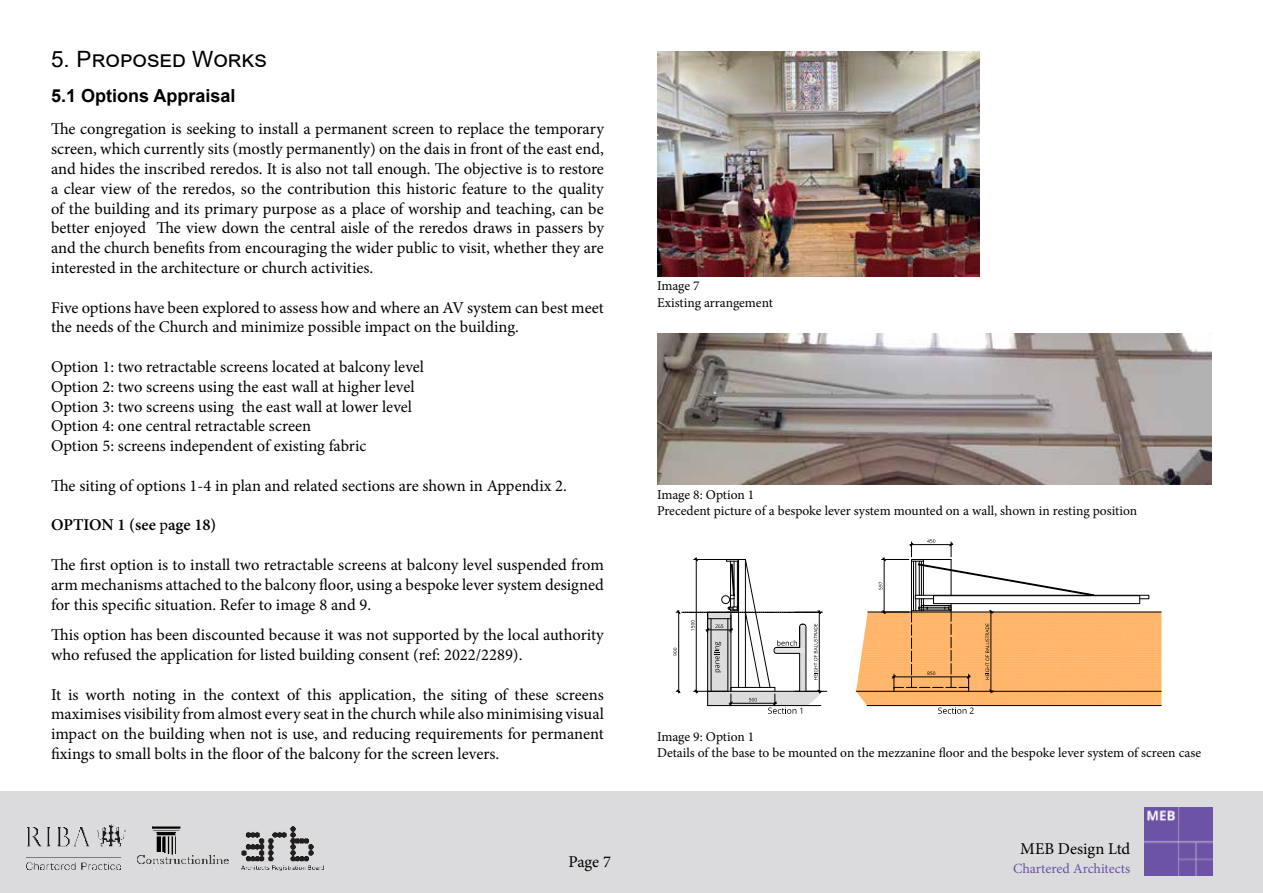
<style>
.page{position:relative;width:1263px;height:893px;background:#fff}
.page>*{position:absolute;margin:0;border:0;box-sizing:border-box;transform-origin:0 0}
.t1{font:22.5px "Arial";color:#000}
.t2{font:700 18px "Arial";color:#000}
.t3{font:16.5px/19.8px "Minion Pro";color:#000;text-align:justify}
.t4{font:600 16.5px "Minion Pro";color:#000}
.t5{font:14.1px "Minion Pro";letter-spacing:-.005em;color:#6c52a6}
.t6{font:13.5px/16.2px "Minion Pro";color:#000}
.s1{font-weight:400}
</style>
<div class="page">
<div style="left:0;top:791px;width:1263px;height:102px;background:#dbdadc"></div>
<img style="left:1144px;top:808px;width:68px;height:68px">
<img style="left:26px;top:824px;width:298px;height:47px">
<img style="left:657px;top:51px;width:322px;height:225px">
<img style="left:657px;top:333px;width:555px;height:152px">
<hr style="left:708px;top:691px;width:119px;height:1px;background:#000">
<svg style="left:856px;top:539px;width:305px;height:175px"></svg>
<svg style="left:673px;top:557px;width:150px;height:157px"></svg>
<h1 class="t1" style="left:51px;top:44px;width:217px">5. Proposed Works</h1>
<p class="t2" style="left:51px;top:83px;width:186px">5.1 Options Appraisal</p>
<p class="t3" style="left:51px;top:119px;width:554px">The congregation is seeking to install a permanent screen to replace the temporary screen, which currently sits (mostly permanently) on the dais in front of the east end, and hides the inscribed reredos. It is also not tall enough. The objective is to restore a clear view of the reredos, so the contribution this historic feature to the quality of the building and its primary purpose as a place of worship and teaching, can be better enjoyed The view down the central aisle of the reredos draws in passers by and the church benefits from encouraging the wider public to visit, whether they are interested in the architecture or church activities.</p>
<p class="t3" style="left:51px;top:297px;width:554px">Five options have been explored to assess how and where an AV system can best meet the needs of the Church and minimize possible impact on the building.</p>
<p class="t3" style="left:51px;top:357px;width:375px;text-align:left">Option 1: two retractable screens located at balcony level Option 2: two screens using the east wall at higher level Option 3: two screens using the east wall at lower level Option 4: one central retractable screen<br>Option 5: screens independent of existing fabric</p>
<p class="t3" style="left:51px;top:476px;width:517px">The siting of options 1-4 in plan and related sections are shown in Appendix 2.</p>
<p class="t4" style="left:51px;top:514px;width:167px">OPTION 1 (see <span class="s1">p</span>age 18)</p>
<p class="t3" style="left:51px;top:555px;width:554px">The first option is to install two retractable screens at balcony level suspended from arm mechanisms attached to the balcony floor, using a bespoke lever system designed for this specific situation. Refer to image 8 and 9.</p>
<p class="t3" style="left:51px;top:625px;width:554px">This option has been discounted because it was not supported by the local authority who refused the application for listed building consent (ref: 2022/2289).</p>
<p class="t3" style="left:51px;top:684px;width:554px">It is worth noting in the context of this application, the siting of these screens maximises visibility from almost every seat in the church while also minimising visual impact on the building when not is use, and reducing requirements for permanent fixings to small bolts in the floor of the balcony for the screen levers.</p>
<p class="t3" style="left:568px;top:852px;width:44px">Page 7</p>
<p class="t6" style="left:657px;top:278px;width:117px">Image 7<br>Existing arrangement</p>
<p class="t6" style="left:657px;top:486px;width:482px">Image 8: Option 1<br>Precedent picture of a bespoke lever system mounted on a wall, shown in resting position</p>
<p class="t6" style="left:657px;top:728px;width:546px">Image 9: Option 1<br>Details of the base to be mounted on the mezzanine floor and the bespoke lever system of screen case</p>
<p class="t3" style="left:1020px;top:839px;width:111px">MEB Design Ltd</p>
<p class="t5" style="left:1013px;top:859px;width:119px">Chartered Architects</p>
</div>
